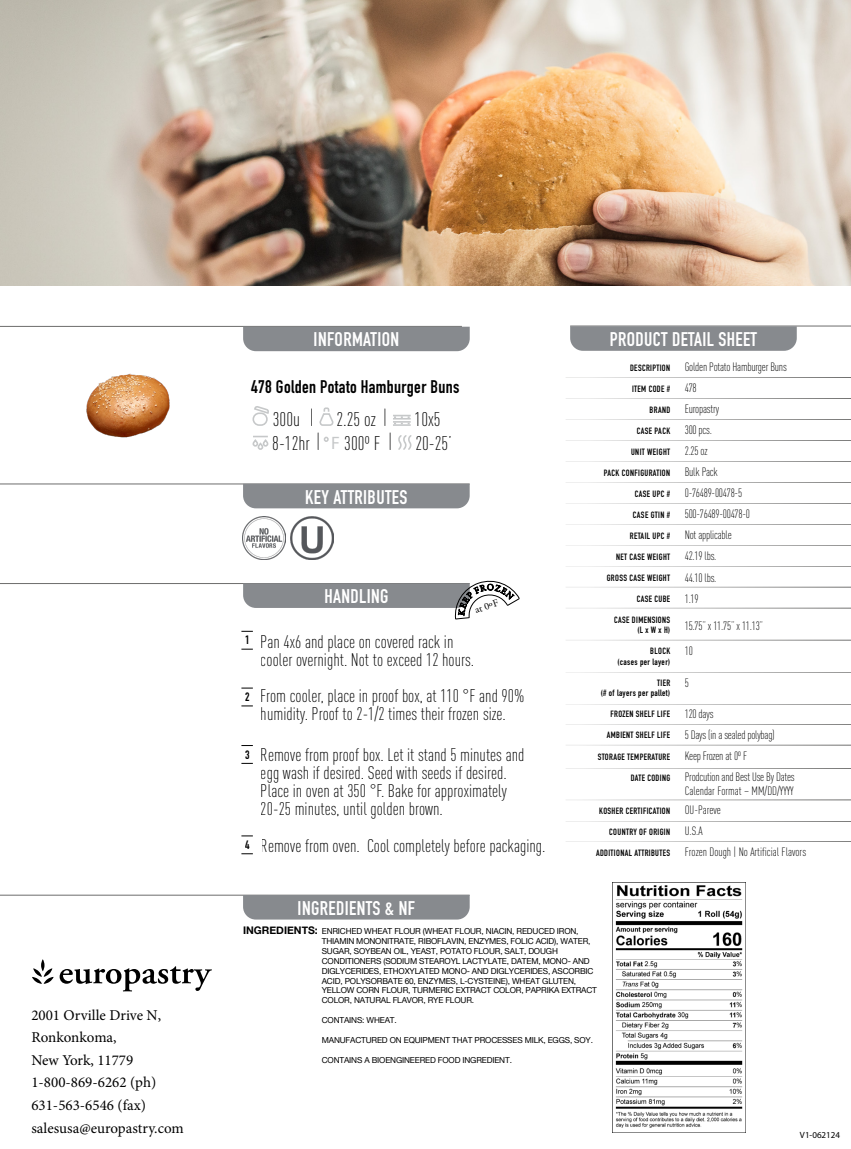
<style>
.page{position:relative;width:851px;height:1149px;background:#fff}
.page>*{position:absolute;margin:0;border:0;box-sizing:border-box;transform-origin:0 0}
.t1{font:700 19.5px "DIN Condensed";letter-spacing:.02em;color:#fff}
.t2{font:300 19.5px "DIN Cond";color:#000}
.t3{font:300 18px/18px "DIN Cond";color:#000}
.t4{font:700 18px "DIN Condensed";letter-spacing:.02em;color:#000}
.t5{font:15px/22.6px "Minion Pro";color:#000}
.t6{font:300 12px/21px "DIN Cond";letter-spacing:-.02em;color:#000}
.t7{font:300 12px/19.5px "DIN Cond";color:#000}
.t8{font:700 12px "DIN Condensed";color:#000}
.t9{font:10.2px "Adobe Garamond Pro";color:#000}
.t10{font:700 9px/10.5px "DIN Condensed";letter-spacing:.04em;color:#000;text-align:right}
.t11{font:9px "Myriad Pro";color:#000}
.t12{font:8.25px/9.9px "Helvetica Neue";letter-spacing:-.02em;color:#000}
.s1{font-family:"Myriad Pro";font-weight:400;font-size:18px;color:#c6c8c9}
.s2{font-family:"DIN Condensed";font-weight:700;font-size:12px}
.s3{font-family:"DIN Condensed";font-weight:700;font-size:9px}
.s4{font-weight:700;font-size:10.5px}
</style>
<div class="page">
<img style="left:0;top:0;width:850px;height:285px">
<hr style="left:0;top:483px;width:469px;height:1px;background:#6d6d6c">
<hr style="left:0;top:326px;width:462px;height:1px;background:#6d6d6c">
<hr style="left:570px;top:326px;width:280px;height:1px;background:#6d6d6c">
<hr style="left:0;top:583px;width:469px;height:1px;background:#6d6d6c">
<hr style="left:0;top:894px;width:469px;height:1px;background:#6d6d6c">
<div style="left:243px;top:326px;width:226px;height:25px;background:#878a8e"></div>
<svg style="left:570px;top:326px;width:226px;height:25px;background:#898c90"></svg>
<div style="left:243px;top:483px;width:226px;height:25px;background:#878a8e"></div>
<div style="left:243px;top:894px;width:226px;height:25px;background:#878a8e"></div>
<svg style="left:243px;top:580px;width:276px;height:39px"></svg>
<div style="left:252px;top:412px;width:16px;height:14px;border:2px solid #c6c8c9;border-radius:6px"></div>
<svg style="left:253px;top:406px;width:16px;height:9px"></svg>
<svg style="left:311px;top:409px;width:1px;height:16px"></svg>
<svg style="left:384px;top:409px;width:1px;height:16px"></svg>
<svg style="left:393px;top:414px;width:17px;height:12px"></svg>
<div style="left:252px;top:439px;width:6px;height:7px;border:2px solid #c6c8c9;border-radius:2px"></div>
<div style="left:257px;top:442px;width:6px;height:8px;border:2px solid #c6c8c9;border-radius:2px"></div>
<svg style="left:253px;top:435px;width:15px;height:11px"></svg>
<svg style="left:318px;top:407px;width:16px;height:42px"></svg>
<svg style="left:390px;top:433px;width:1px;height:16px"></svg>
<svg style="left:398px;top:435px;width:14px;height:15px"></svg>
<hr style="left:565px;top:440px;width:285px;height:1px;background:#6d6d6c">
<hr style="left:565px;top:398px;width:285px;height:1px;background:#6d6d6c">
<hr style="left:565px;top:377px;width:285px;height:1px;background:#6d6d6c">
<hr style="left:565px;top:482px;width:285px;height:1px;background:#6d6d6c">
<hr style="left:565px;top:524px;width:285px;height:1px;background:#6d6d6c">
<hr style="left:565px;top:503px;width:285px;height:1px;background:#6d6d6c">
<hr style="left:565px;top:799px;width:285px;height:1px;background:#6d6d6c">
<hr style="left:565px;top:566px;width:285px;height:1px;background:#6d6d6c">
<hr style="left:565px;top:587px;width:285px;height:1px;background:#6d6d6c">
<hr style="left:565px;top:607px;width:285px;height:1px;background:#6d6d6c">
<hr style="left:565px;top:639px;width:285px;height:1px;background:#6d6d6c">
<hr style="left:565px;top:461px;width:285px;height:1px;background:#6d6d6c">
<hr style="left:565px;top:821px;width:285px;height:1px;background:#6d6d6c">
<hr style="left:565px;top:841px;width:285px;height:1px;background:#6d6d6c">
<hr style="left:565px;top:671px;width:285px;height:1px;background:#6d6d6c">
<hr style="left:565px;top:724px;width:285px;height:1px;background:#6d6d6c">
<hr style="left:565px;top:703px;width:285px;height:1px;background:#6d6d6c">
<hr style="left:565px;top:768px;width:285px;height:1px;background:#6d6d6c">
<hr style="left:565px;top:545px;width:285px;height:1px;background:#6d6d6c">
<svg style="left:60px;top:966px;width:152px;height:25px"></svg>
<svg style="left:32px;top:959px;width:22px;height:24px"></svg>
<svg style="left:241px;top:648px;width:12px;height:1px"></svg>
<svg style="left:241px;top:631px;width:12px;height:1px"></svg>
<svg style="left:241px;top:705px;width:12px;height:1px"></svg>
<svg style="left:241px;top:687px;width:12px;height:1px"></svg>
<svg style="left:241px;top:762px;width:12px;height:1px"></svg>
<svg style="left:241px;top:745px;width:12px;height:1px"></svg>
<hr style="left:565px;top:419px;width:285px;height:1px;background:#6d6d6c">
<hr style="left:565px;top:744px;width:285px;height:1px;background:#6d6d6c">
<img style="left:242px;top:517px;width:43px;height:42px">
<svg style="left:241px;top:853px;width:12px;height:1px"></svg>
<svg style="left:241px;top:835px;width:12px;height:1px"></svg>
<img style="left:612px;top:882px;width:133px;height:249px">
<img style="left:290px;top:517px;width:43px;height:42px">
<img style="left:86px;top:373px;width:84px;height:65px">
<h3 class="t5" style="left:31px;top:1003px;width:154px">2001 Orville Drive N,<br>Ronkonkoma,<br>New York, 11779<br>1-800-869-6262 (ph)<br>631-563-6546 (fax) salesusa@europastry.com</h3>
<h1 class="t1" style="left:313px;top:326px;width:87px">INFORMATION</h1>
<h1 class="t1" style="left:609px;top:326px;width:149px">PRODUCT DETAIL SHEET</h1>
<h2 class="t4" style="left:251px;top:374px;width:210px">478 Golden Potato Hamburger Buns</h2>
<h1 class="t2" style="left:273px;top:408px;width:29px">300u</h1>
<h1 class="t2" style="left:336px;top:408px;width:41px">2.25 oz</h1>
<h1 class="t2" style="left:414px;top:408px;width:28px">10x5</h1>
<h1 class="t2" style="left:272px;top:432px;width:39px">8-12hr</h1>
<h1 class="t2" style="left:331px;top:432px;width:51px"><span class="s1">F</span> 300º F</h1>
<h1 class="t2" style="left:415px;top:432px;width:38px">20-25’</h1>
<h1 class="t1" style="left:305px;top:483px;width:104px">KEY ATTRIBUTES</h1>
<h3 class="t8" style="left:245px;top:632px;width:6px">1</h3>
<h3 class="t8" style="left:245px;top:688px;width:6px">2</h3>
<h3 class="t8" style="left:245px;top:746px;width:6px">3</h3>
<h1 class="t1" style="left:324px;top:583px;width:66px">HANDLING</h1>
<p class="t9" style="left:473px;top:604px;width:26px;rotate:-19deg">at 0ºF</p>
<h2 class="t3" style="left:261px;top:632px;width:215px">Pan 4x6 and place on covered rack in cooler overnight. Not to exceed 12 hours.</h2>
<h2 class="t3" style="left:261px;top:686px;width:265px">From cooler, place in proof box, at 110 °F and 90% humidity. Proof to 2-1/2 times their frozen size.</h2>
<h2 class="t3" style="left:261px;top:745px;width:265px">Remove from proof box. Let it stand 5 minutes and egg wash if desired. Seed with seeds if desired.<br>Place in oven at 350 °F. Bake for approximately 20-25 minutes, until golden brown.</h2>
<h2 class="t3" style="left:245px;top:836px;width:302px"><span class="s2">4</span> Remove from oven. Cool completely before packaging.</h2>
<h1 class="t1" style="left:297px;top:894px;width:119px">INGREDIENTS &amp; NF</h1>
<h3 class="t6" style="left:684px;top:356px;width:104px">Golden Potato Hamburger Buns<br>478<br>Europastry<br>300 pcs.<br>2.25 oz<br>Bulk Pack<br>0-76489-00478-5<br>500-76489-00478-0<br>Not applicable<br>42.19 lbs.<br>44.10 lbs.<br>1.19</h3>
<h3 class="t6" style="left:684px;top:612px;width:80px;line-height:25.5px">15.75” x 11.75” x 11.13”<br>10</h3>
<h3 class="t6" style="left:684px;top:671px;width:6px">5</h3>
<h3 class="t6" style="left:684px;top:703px;width:31px">120 days</h3>
<h3 class="t6" style="left:684px;top:745px;width:111px">Keep Frozen at 0º F<br>Prodcution and Best Use By Dates</h3>
<h3 class="t7" style="left:684px;top:780px;width:110px">Calendar Format – MM/DD/YYYY<br>OU-Pareve</h3>
<h3 class="t7" style="left:684px;top:820px;width:123px;line-height:21px">U.S.A<br>Frozen Dough | No Artificial Flavors</h3>
<p class="t10" style="left:630px;top:362px;width:42px">DESCRIPTION</p>
<p class="t10" style="left:632px;top:383px;width:40px">ITEM CODE #</p>
<p class="t10" style="left:649px;top:404px;width:22px">BRAND</p>
<p class="t10" style="left:636px;top:425px;width:35px">CASE PACK</p>
<p class="t10" style="left:631px;top:446px;width:41px">UNIT WEIGHT</p>
<p class="t10" style="left:603px;top:467px;width:68px">PACK CONFIGURATION</p>
<p class="t10" style="left:634px;top:488px;width:37px">CASE UPC #</p>
<p class="t10" style="left:632px;top:509px;width:39px">CASE GTIN #</p>
<p class="t10" style="left:629px;top:530px;width:42px">RETAIL UPC #</p>
<p class="t10" style="left:616px;top:551px;width:56px">NET CASE WEIGHT</p>
<p class="t10" style="left:606px;top:572px;width:65px">GROSS CASE WEIGHT</p>
<p class="t10" style="left:636px;top:593px;width:35px">CASE CUBE</p>
<p class="t10" style="left:614px;top:614px;width:57px">CASE DIMENSIONS (L x W x H)</p>
<p class="t10" style="left:617px;top:645px;width:54px">BLOCK<br>(cases per layer)</p>
<p class="t10" style="left:600px;top:677px;width:71px">TIER<br>(# of layers per pallet)</p>
<p class="t10" style="left:610px;top:708px;width:61px">FROZEN SHELF LIFE</p>
<p class="t10" style="left:597px;top:751px;width:74px">STORAGE TEMPERATURE</p>
<p class="t10" style="left:630px;top:772px;width:41px">DATE CODING</p>
<p class="t10" style="left:599px;top:805px;width:72px">KOSHER CERTIFICATION</p>
<p class="t10" style="left:609px;top:826px;width:62px">COUNTRY OF ORIGIN</p>
<p class="t10" style="left:596px;top:847px;width:76px">ADDITIONAL ATTRIBUTES</p>
<h3 class="t6" style="left:606px;top:724px;width:169px"><span class="s3">AMBIENT SHELF LIFE</span> 5 Days (in a sealed polybag)</h3>
<p class="t12" style="left:322px;top:926px;width:276px;text-indent:-79px"><span class="s4">INGREDIENTS:</span> ENRICHED WHEAT FLOUR (WHEAT FLOUR, NIACIN, REDUCED IRON, THIAMIN MONONITRATE, RIBOFLAVIN, ENZYMES, FOLIC ACID), WATER, SUGAR, SOYBEAN OIL, YEAST, POTATO FLOUR, SALT, DOUGH CONDITIONERS (SODIUM STEAROYL LACTYLATE, DATEM, MONO- AND DIGLYCERIDES, ETHOXYLATED MONO- AND DIGLYCERIDES, ASCORBIC ACID, POLYSORBATE 60, ENZYMES, L-CYSTEINE), WHEAT GLUTEN, YELLOW CORN FLOUR, TURMERIC EXTRACT COLOR, PAPRIKA EXTRACT COLOR, NATURAL FLAVOR, RYE FLOUR.</p>
<p class="t12" style="left:322px;top:1015px;width:76px">CONTAINS: WHEAT.</p>
<p class="t12" style="left:322px;top:1035px;width:273px">MANUFACTURED ON EQUIPMENT THAT PROCESSES MILK, EGGS, SOY.</p>
<p class="t12" style="left:322px;top:1054px;width:192px">CONTAINS A BIOENGINEERED FOOD INGREDIENT.</p>
<p class="t11" style="left:799px;top:1128px;width:42px">V1-062124</p>
</div>
